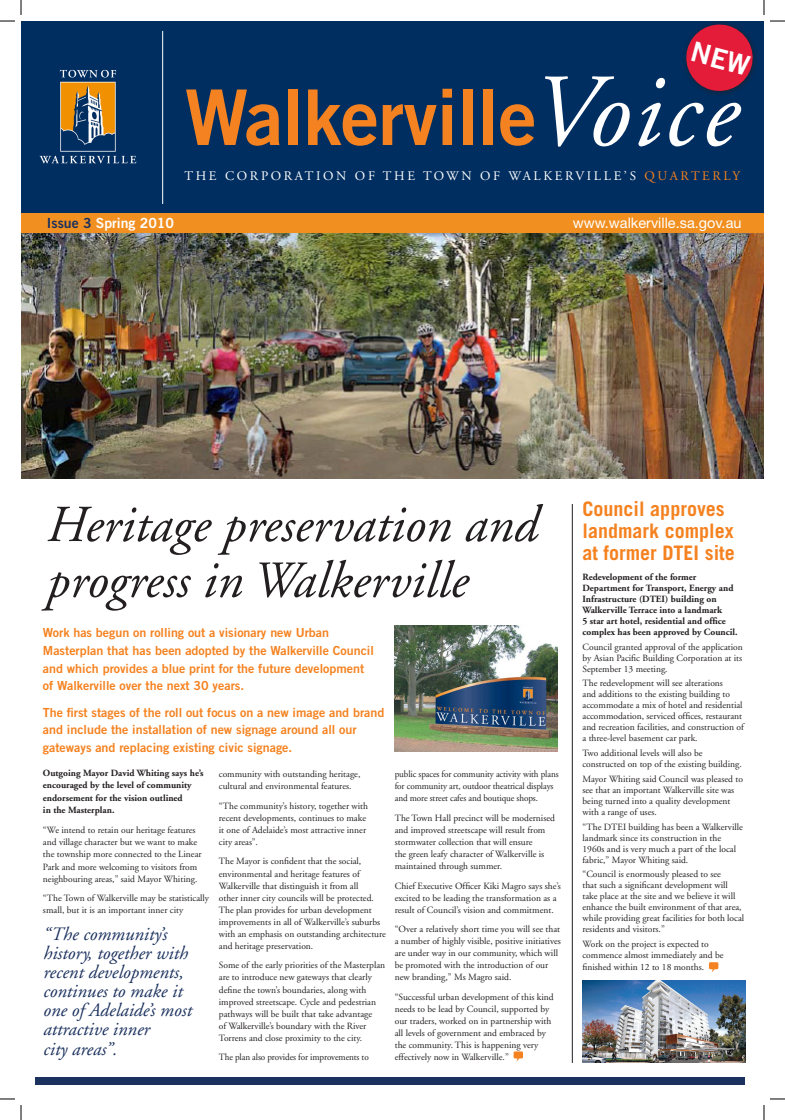
<style>
.page{position:relative;width:785px;height:1120px;background:#fff}
.page>*{position:absolute;margin:0;border:0;box-sizing:border-box;transform-origin:0 0}
.t1{font:76.8px "Trade Gothic Bold Two";letter-spacing:-.01em;color:#f58220}
.t2{font:italic 51.7px/55.7px "Adobe Garamond";color:#231f20}
.t3{font:700 20px/22px "Trade Gothic";color:#f58220}
.t4{font:italic 18.9px/19px "Adobe Garamond";color:#1b315e}
.t5{font:14.5px "Helvetica Neue";color:#fff}
.t6{font:14px "Trade Gothic Bold Two";color:#fff}
.t7{font:13.1px "Adobe Garamond";letter-spacing:.2em;color:#fff}
.t8{font:12.5px/17.8px "Trade Gothic Bold Two";color:#f58220}
.t9{font:9.5px/12.1px "Adobe Garamond";color:#231f20}
.t10{font:700 9.5px/11px "Adobe Garamond";color:#231f20}
.t11{font:9.5px/12.1px "Adobe Garamond";color:#231f20;scale:.96 1}
.s1{font-family:"Adobe Garamond";font-style:italic;font-size:103.5px;color:#fff}
.s2{color:#f58220}
.s3{color:#1b315e}
</style>
<div class="page">
<div style="left:21px;top:32px;width:743px;height:202px;background:#f19020"></div>
<div style="left:21px;top:21px;width:743px;height:192px;background:#002e60"></div>
<img style="left:39px;top:69px;width:98px;height:95px">
<img style="left:21px;top:234px;width:743px;height:244px">
<div style="left:35px;top:1077px;width:710px;height:8px;background:#1b315e"></div>
<hr style="left:572px;top:504px;width:1px;height:558px;background:#231f20">
<hr style="left:162px;top:31px;width:1px;height:173px;background:#fff">
<svg style="left:513px;top:1051px;width:10px;height:10px"></svg>
<svg style="left:709px;top:962px;width:9px;height:10px"></svg>
<img style="left:582px;top:980px;width:163px;height:82px">
<img style="left:395px;top:625px;width:162px;height:126px">
<svg style="left:0;top:0;width:22px;height:22px"></svg>
<svg style="left:0;top:1098px;width:22px;height:21px"></svg>
<svg style="left:763px;top:0;width:22px;height:22px"></svg>
<svg style="left:763px;top:1098px;width:22px;height:21px"></svg>
<svg style="left:685px;top:23px;width:71px;height:71px"></svg>
<p class="t1" style="left:184px;top:70px;width:555px">Walkerville<span class="s1">Voice</span></p>
<p class="t7" style="left:184px;top:168px;width:557px">THE CORPORATION OF THE TOWN OF WALKERVILLE’S <span class="s2">QUARTERLY</span></p>
<p class="t6" style="left:47px;top:214px;width:129px"><span class="s3">Issue 3</span> Spring 2010</p>
<p class="t5" style="left:572px;top:214px;width:170px">www.walkerville.sa.gov.au</p>
<p class="t2" style="left:47px;top:498px;width:492px">Heritage preservation and progress in Walkerville</p>
<p class="t8" style="left:43px;top:623px;width:332px">Work has begun on rolling out a visionary new Urban Masterplan that has been adopted by the Walkerville Council and which provides a blue print for the future development of Walkerville over the next 30 years.</p>
<p class="t8" style="left:43px;top:703px;width:343px">The first stages of the roll out focus on a new image and brand and include the installation of new signage around all our gateways and replacing existing civic signage.</p>
<p class="t10" style="left:43px;top:767px;width:162px;line-height:12.1px">Outgoing Mayor David Whiting says he’s encouraged by the level of community endorsement for the vision outlined<br>in the Masterplan.</p>
<p class="t9" style="left:43px;top:824px;width:160px">“We intend to retain our heritage features and village character but we want to make the township more connected to the Linear Park and more welcoming to visitors from neighbouring areas,” said Mayor Whiting.</p>
<p class="t9" style="left:43px;top:892px;width:168px">“The Town of Walkerville may be statistically small, but it is an important inner city</p>
<p class="t4" style="left:43px;top:925px;width:150px">“The community’s history, together with recent developments, continues to make it one of Adelaide’s most attractive inner<br>city areas”.</p>
<p class="t9" style="left:219px;top:768px;width:143px">community with outstanding heritage, cultural and environmental features.</p>
<p class="t9" style="left:219px;top:799px;width:151px">“The community’s history, together with recent developments, continues to make it one of Adelaide’s most attractive inner city areas”.</p>
<p class="t9" style="left:219px;top:855px;width:169px">The Mayor is confident that the social, environmental and heritage features of Walkerville that distinguish it from all<br>other inner city councils will be protected.<br>The plan provides for urban development improvements in all of Walkerville’s suburbs with an emphasis on outstanding architecture and heritage preservation.</p>
<p class="t9" style="left:219px;top:959px;width:168px">Some of the early priorities of the Masterplan are to introduce new gateways that clearly define the town’s boundaries, along with improved streetscape. Cycle and pedestrian pathways will be built that take advantage<br>of Walkerville’s boundary with the River Torrens and close proximity to the city.</p>
<p class="t11" style="left:219px;top:1051px;width:158px">The plan also provides for improvements to</p>
<p class="t11" style="left:395px;top:768px;width:172px">public spaces for community activity with plans for community art, outdoor theatrical displays and more street cafes and boutique shops.</p>
<p class="t9" style="left:395px;top:811px;width:162px">The Town Hall precinct will be modernised and improved streetscape will result from stormwater collection that will ensure<br>the green leafy character of Walkerville is maintained through summer.</p>
<p class="t9" style="left:395px;top:879px;width:168px">Chief Executive Officer Kiki Magro says she’s excited to be leading the transformation as a result of Council’s vision and commitment.</p>
<p class="t9" style="left:395px;top:923px;width:168px">“Over a relatively short time you will see that a number of highly visible, positive initiatives are under way in our community, which will be promoted with the introduction of our new branding,” Ms Magro said.</p>
<p class="t9" style="left:395px;top:990px;width:160px">“Successful urban development of this kind needs to be lead by Council, supported by our traders, worked on in partnership with all levels of government and embraced by the community. This is happening very effectively now in Walkerville.”</p>
<p class="t3" style="left:582px;top:498px;width:154px">Council approves landmark complex at former DTEI site</p>
<p class="t10" style="left:582px;top:571px;width:157px">Redevelopment of the former Department for Transport, Energy and Infrastructure (DTEI) building on Walkerville Terrace into a landmark<br>5 star art hotel, residential and office complex has been approved by Council.</p>
<p class="t9" style="left:582px;top:641px;width:162px;line-height:11px;text-align:justify">Council granted approval of the application by Asian Pacific Building Corporation at its September 13 meeting.</p>
<p class="t9" style="left:582px;top:678px;width:163px;line-height:11px">The redevelopment will see alterations<br>and additions to the existing building to accommodate a mix of hotel and residential accommodation, serviced offices, restaurant and recreation facilities, and construction of a three-level basement car park.</p>
<p class="t9" style="left:582px;top:747px;width:161px;line-height:11px">Two additional levels will also be constructed on top of the existing building.</p>
<p class="t9" style="left:582px;top:773px;width:162px;line-height:11px">Mayor Whiting said Council was pleased to see that an important Walkerville site was being turned into a quality development with a range of uses.</p>
<p class="t9" style="left:582px;top:821px;width:162px;line-height:11px">“The DTEI building has been a Walkerville landmark since its construction in the 1960s and is very much a part of the local fabric,” Mayor Whiting said.</p>
<p class="t9" style="left:582px;top:868px;width:163px;line-height:11px">“Council is enormously pleased to see<br>that such a significant development will take place at the site and we believe it will enhance the built environment of that area, while providing great facilities for both local residents and visitors.”</p>
<p class="t9" style="left:582px;top:938px;width:143px;line-height:11px">Work on the project is expected to commence almost immediately and be</p>
<p class="t9" style="left:582px;top:961px;width:123px">finished within 12 to 18 months.</p>
</div>
